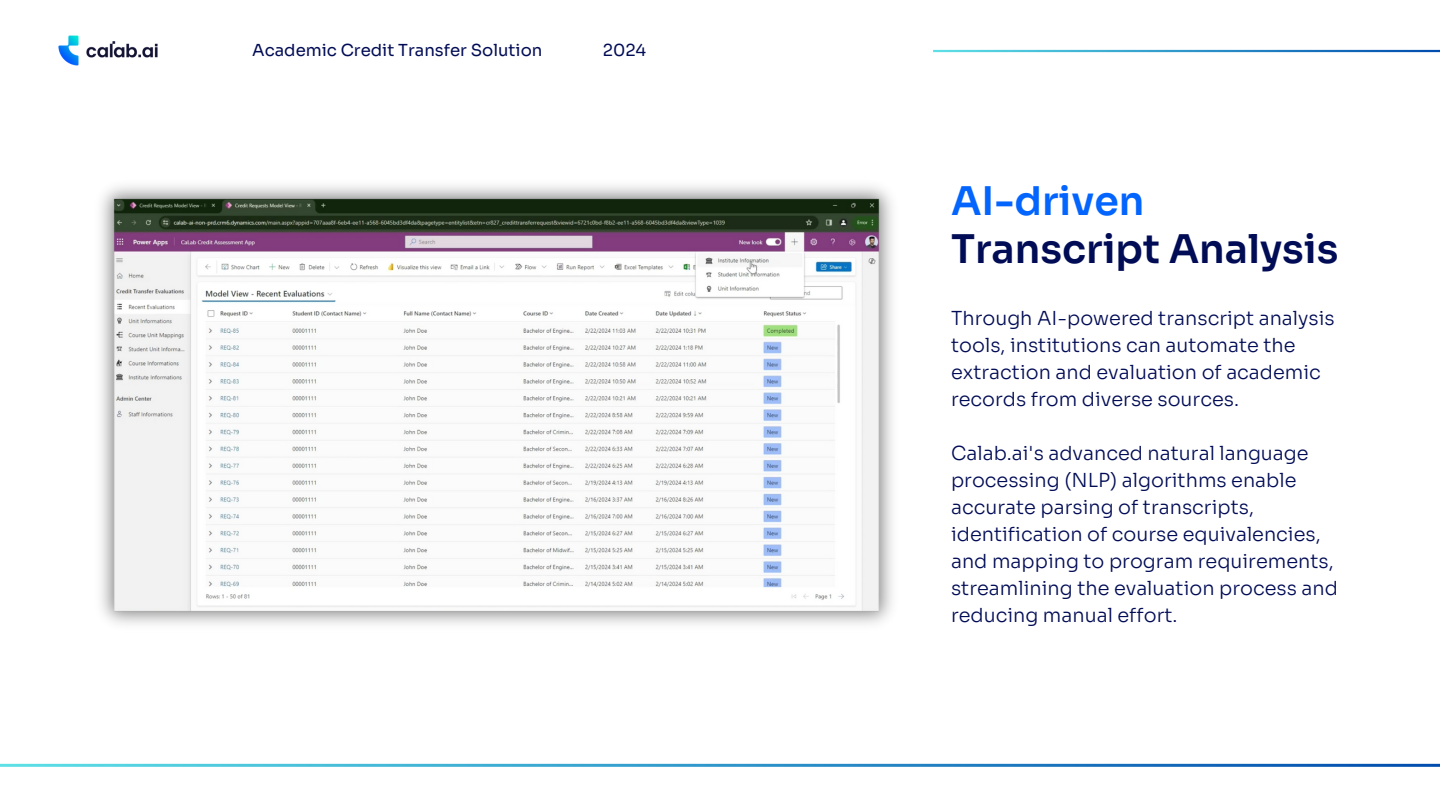
<style>
.page{position:relative;width:1440px;height:810px;background:#fff}
.page>*{position:absolute;margin:0;border:0;box-sizing:border-box;transform-origin:0 0}
.t1{font:600 39.5px/48.8px "Sora";color:#000c55}
.t2{font:300 19.3px/27px "Sora";color:#000c55}
.t3{font:16.6px "Sora";color:#000c55}
.s1{color:#0365fe}
</style>
<div class="page">
<img style="left:58px;top:35px;width:100px;height:31px">
<img style="left:101px;top:185px;width:792px;height:440px">
<h2 class="t3" style="left:252px;top:39px;width:292px">Academic Credit Transfer Solution</h2>
<h2 class="t3" style="left:603px;top:39px;width:45px">2024</h2>
<p class="t1" style="left:951px;top:177px;width:389px"><span class="s1">AI-driven<br></span>Transcript Analysis</p>
<h1 class="t2" style="left:951px;top:305px;width:385px">Through AI-powered transcript analysis tools, institutions can automate the extraction and evaluation of academic records from diverse sources.</h1>
<h2 class="t2" style="left:951px;top:440px;width:388px">Calab.ai's advanced natural language processing (NLP) algorithms enable accurate parsing of transcripts, identification of course equivalencies, and mapping to program requirements, streamlining the evaluation process and reducing manual effort.</h2>
</div>
